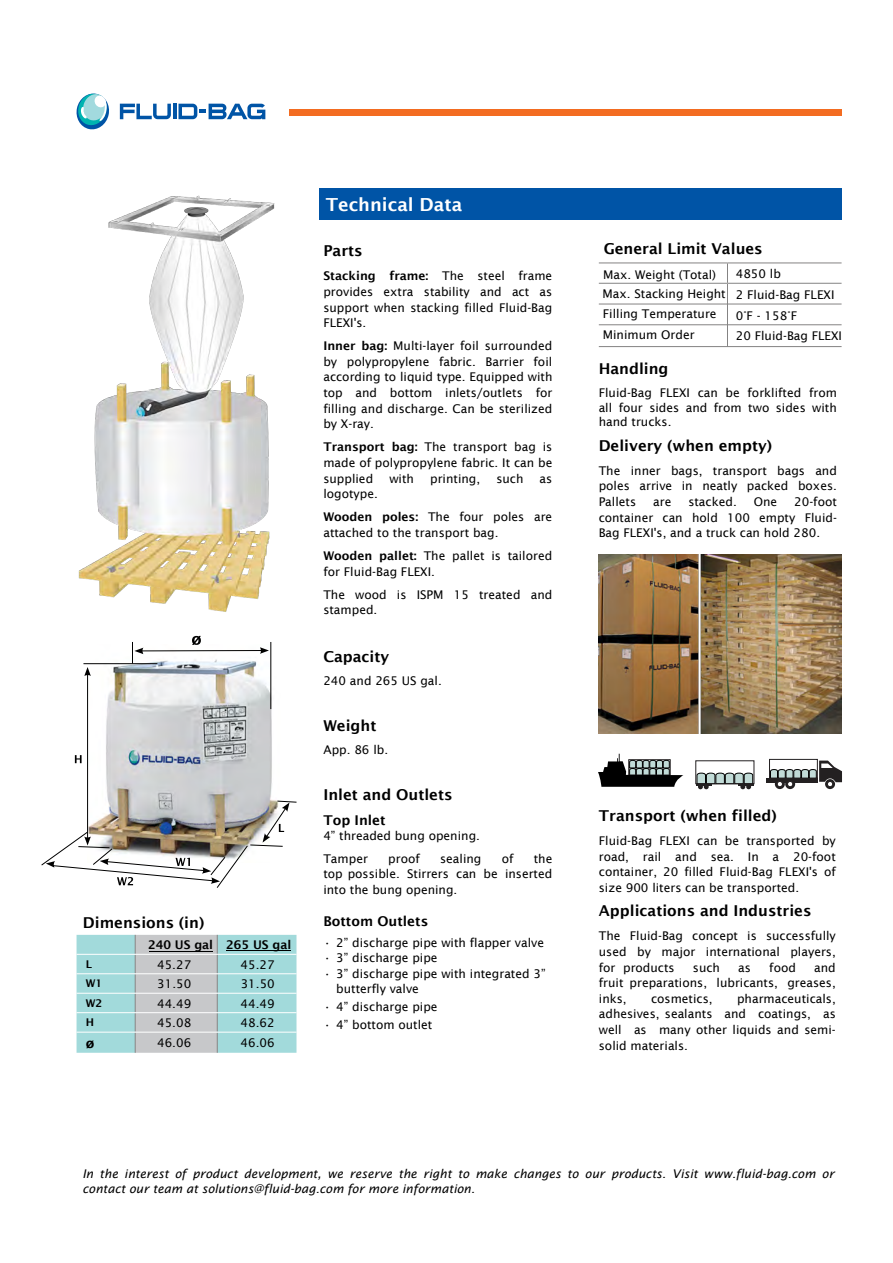
<style>
.page{position:relative;width:893px;height:1263px;background:#fff}
.page>*{position:absolute;margin:0;border:0;box-sizing:border-box;transform-origin:0 0}
.t1{font:600 18px "Lucida Sans";color:#fff}
.t2{font:600 15px "Lucida Sans";color:#000}
.t3{font:600 13.5px "Lucida Sans";color:#000}
.t4{font:12px/15.6px "Lucida Sans";color:#000;text-align:justify}
.t5{font:italic 12px/14.4px "Lucida Sans";color:#000}
.t6{font:600 12px "Lucida Sans";color:#000}
.t7{font:600 10.65px "Lucida Sans";color:#000}
.s1{font-weight:600}
</style>
<div class="page">
<svg style="left:76px;top:93px;width:33px;height:37px"></svg>
<svg style="left:120px;top:104px;width:51px;height:15px"></svg>
<hr style="left:173px;top:104px;width:3px;height:15px;background:#0054a6">
<svg style="left:178px;top:104px;width:87px;height:15px"></svg>
<div style="left:289px;top:110px;width:553px;height:6px;background:#f36c21"></div>
<img style="left:87px;top:645px;width:185px;height:155px">
<div style="left:320px;top:188px;width:522px;height:31px;background:#0054a6"></div>
<svg style="left:77px;top:935px;width:219px;height:118px;background:#b0d3d4"></svg>
<hr style="left:77px;top:973px;width:58px;height:1px;background:#fff">
<hr style="left:135px;top:973px;width:82px;height:1px;background:#fff">
<hr style="left:217px;top:973px;width:79px;height:1px;background:#fff">
<hr style="left:77px;top:993px;width:58px;height:1px;background:#fff">
<hr style="left:135px;top:993px;width:82px;height:1px;background:#fff">
<hr style="left:217px;top:993px;width:79px;height:1px;background:#fff">
<hr style="left:77px;top:1012px;width:58px;height:1px;background:#fff">
<hr style="left:135px;top:1012px;width:82px;height:1px;background:#fff">
<hr style="left:217px;top:1012px;width:79px;height:1px;background:#fff">
<hr style="left:77px;top:1032px;width:58px;height:1px;background:#fff">
<hr style="left:135px;top:1032px;width:82px;height:1px;background:#fff">
<hr style="left:217px;top:1032px;width:79px;height:1px;background:#fff">
<hr style="left:77px;top:954px;width:58px;height:1px;background:#fff">
<hr style="left:135px;top:954px;width:82px;height:1px;background:#fff">
<hr style="left:217px;top:954px;width:79px;height:1px;background:#fff">
<hr style="left:149px;top:951px;width:64px;height:1px;background:#000">
<hr style="left:227px;top:950px;width:64px;height:1px;background:#000">
<hr style="left:599px;top:262px;width:128px;height:1px;background:#848383">
<hr style="left:727px;top:262px;width:115px;height:1px;background:#848383">
<svg style="left:727px;top:263px;width:1px;height:20px"></svg>
<hr style="left:599px;top:283px;width:128px;height:1px;background:#848383">
<hr style="left:727px;top:283px;width:115px;height:1px;background:#848383">
<hr style="left:727px;top:284px;width:1px;height:35px;background:#848383">
<hr style="left:599px;top:304px;width:128px;height:1px;background:#848383">
<hr style="left:727px;top:304px;width:115px;height:1px;background:#848383">
<hr style="left:727px;top:312px;width:1px;height:35px;background:#848383">
<hr style="left:599px;top:324px;width:128px;height:1px;background:#848383">
<hr style="left:727px;top:324px;width:115px;height:1px;background:#848383">
<svg style="left:192px;top:636px;width:9px;height:9px"></svg>
<hr style="left:271px;top:642px;width:1px;height:67px;background:#000">
<hr style="left:87px;top:674px;width:1px;height:165px;background:#000">
<svg style="left:84px;top:667px;width:7px;height:9px"></svg>
<hr style="left:141px;top:650px;width:121px;height:1px;background:#000">
<svg style="left:132px;top:642px;width:11px;height:21px"></svg>
<svg style="left:260px;top:647px;width:9px;height:7px"></svg>
<svg style="left:75px;top:755px;width:7px;height:8px"></svg>
<hr style="left:83px;top:663px;width:74px;height:1px;background:#000">
<img style="left:41px;top:800px;width:256px;height:88px">
<svg style="left:696px;top:773px;width:58px;height:16px"></svg>
<div style="left:769px;top:759px;width:49px;height:19px;border:1px solid #232021"></div>
<div style="left:766px;top:778px;width:51px;height:5px;background:#232021"></div>
<svg style="left:775px;top:779px;width:10px;height:10px"></svg>
<svg style="left:785px;top:779px;width:10px;height:10px"></svg>
<svg style="left:825px;top:779px;width:10px;height:10px"></svg>
<svg style="left:770px;top:760px;width:72px;height:27px"></svg>
<svg style="left:598px;top:754px;width:85px;height:33px"></svg>
<img style="left:78px;top:195px;width:197px;height:417px">
<img style="left:599px;top:555px;width:243px;height:179px">
<hr style="left:599px;top:346px;width:128px;height:1px;background:#848383">
<hr style="left:727px;top:346px;width:115px;height:1px;background:#848383">
<p class="t2" style="left:83px;top:914px;width:123px">Dimensions (in)</p>
<p class="t6" style="left:148px;top:938px;width:145px">240 US gal 265 US gal</p>
<p class="t7" style="left:86px;top:958px;width:8px">L</p>
<p class="t4" style="left:157px;top:956px;width:36px">45.27</p>
<p class="t4" style="left:241px;top:956px;width:36px">45.27</p>
<p class="t7" style="left:86px;top:977px;width:18px">W1</p>
<p class="t4" style="left:157px;top:976px;width:36px">31.50</p>
<p class="t4" style="left:241px;top:976px;width:36px">31.50</p>
<p class="t7" style="left:86px;top:997px;width:18px">W2</p>
<p class="t4" style="left:157px;top:995px;width:36px">44.49</p>
<p class="t4" style="left:241px;top:995px;width:36px">44.49</p>
<p class="t7" style="left:86px;top:1016px;width:10px">H</p>
<p class="t4" style="left:157px;top:1015px;width:36px">45.08</p>
<p class="t4" style="left:241px;top:1015px;width:36px">48.62</p>
<p class="t3" style="left:86px;top:1035px;width:10px">ø</p>
<p class="t4" style="left:157px;top:1034px;width:36px">46.06</p>
<p class="t4" style="left:241px;top:1034px;width:36px">46.06</p>
<h1 class="t1" style="left:326px;top:194px;width:138px">Technical Data</h1>
<p class="t2" style="left:323px;top:242px;width:41px">Parts</p>
<p class="t4" style="left:323px;top:268px;width:230px"><span class="s1">Stacking frame:</span> The steel frame provides extra stability and act as support when stacking filled Fluid-Bag FLEXI's.</p>
<p class="t4" style="left:323px;top:338px;width:231px"><span class="s1">Inner bag:</span> Multi-layer foil surrounded by polypropylene fabric. Barrier foil according to liquid type. Equipped with top and bottom inlets/outlets for filling and discharge. Can be sterilized by X-ray.</p>
<p class="t4" style="left:323px;top:439px;width:231px"><span class="s1">Transport bag:</span> The transport bag is made of polypropylene fabric. It can be supplied</p>
<p class="t4" style="left:389px;top:470px;width:26px">with</p>
<p class="t4" style="left:430px;top:470px;width:52px">printing,</p>
<p class="t4" style="left:496px;top:470px;width:29px">such</p>
<p class="t4" style="left:540px;top:470px;width:14px">as</p>
<p class="t4" style="left:323px;top:482px;width:230px;line-height:23.1px">logotype.<br><span class="s1">Wooden poles:</span> The four poles are</p>
<p class="t4" style="left:323px;top:521px;width:230px;line-height:23.1px">attached to the transport bag.<br><span class="s1">Wooden pallet:</span> The pallet is tailored</p>
<p class="t4" style="left:323px;top:560px;width:230px;line-height:23.1px">for Fluid-Bag FLEXI.<br>The wood is ISPM 15 treated and</p>
<p class="t4" style="left:323px;top:602px;width:56px">stamped.</p>
<p class="t2" style="left:323px;top:648px;width:67px">Capacity</p>
<p class="t4" style="left:323px;top:673px;width:120px">240 and 265 US gal.</p>
<p class="t2" style="left:323px;top:717px;width:55px">Weight</p>
<p class="t4" style="left:323px;top:742px;width:66px">App. 86 lb.</p>
<p class="t2" style="left:323px;top:786px;width:131px">Inlet and Outlets</p>
<p class="t3" style="left:323px;top:812px;width:64px">Top Inlet</p>
<p class="t4" style="left:323px;top:824px;width:158px;line-height:23.1px">4” threaded bung opening.<br>Tamper</p>
<p class="t4" style="left:388px;top:850px;width:33px">proof</p>
<p class="t4" style="left:440px;top:850px;width:43px">sealing</p>
<p class="t4" style="left:502px;top:850px;width:13px">of</p>
<p class="t4" style="left:323px;top:850px;width:230px;text-indent:210px">the top possible. Stirrers can be inserted into the bung opening.</p>
<p class="t3" style="left:323px;top:913px;width:106px">Bottom Outlets</p>
<p class="t4" style="left:323px;top:934px;width:222px">• 2” discharge pipe with flapper valve</p>
<p class="t4" style="left:323px;top:950px;width:116px">• 3” discharge pipe</p>
<p class="t4" style="left:336px;top:966px;width:211px;text-indent:-13px">• 3” discharge pipe with integrated 3” butterfly valve</p>
<p class="t4" style="left:323px;top:999px;width:116px">• 4” discharge pipe</p>
<p class="t4" style="left:323px;top:1017px;width:110px">• 4” bottom outlet</p>
<p class="t2" style="left:604px;top:240px;width:161px">General Limit Values</p>
<p class="t4" style="left:603px;top:267px;width:114px">Max. Weight (Total)</p>
<p class="t4" style="left:602px;top:264px;width:234px;line-height:20px;text-align:left;text-indent:133px">4850 lb<br>Max. Stacking Height 2 Fluid-Bag FLEXI<br>Filling Temperature</p>
<p class="t4" style="left:736px;top:308px;width:63px">0°F - 158°F</p>
<p class="t4" style="left:603px;top:327px;width:93px">Minimum Order</p>
<p class="t4" style="left:736px;top:327px;width:108px">20 Fluid-Bag FLEXI</p>
<p class="t2" style="left:599px;top:360px;width:71px">Handling</p>
<p class="t4" style="left:599px;top:386px;width:240px;line-height:14.4px">Fluid-Bag FLEXI can be forklifted from all four sides and from two sides with hand trucks.</p>
<p class="t2" style="left:599px;top:437px;width:175px">Delivery (when empty)</p>
<p class="t4" style="left:599px;top:463px;width:240px">The inner bags, transport bags and poles arrive in neatly packed boxes.<br>Pallets</p>
<p class="t4" style="left:599px;top:494px;width:240px;text-indent:196px">20-foot container can hold 100 empty Fluid-Bag FLEXI's, and a truck can hold 280.</p>
<p class="t4" style="left:653px;top:494px;width:20px">are</p>
<p class="t4" style="left:688px;top:494px;width:50px">stacked.</p>
<p class="t4" style="left:754px;top:494px;width:25px">One</p>
<p class="t2" style="left:599px;top:807px;width:179px">Transport (when filled)</p>
<p class="t4" style="left:599px;top:833px;width:238px">Fluid-Bag FLEXI can be transported by road, rail and sea. In a 20-foot container, 20 filled Fluid-Bag FLEXI's of size 900 liters can be transported.</p>
<p class="t2" style="left:599px;top:902px;width:214px">Applications and Industries</p>
<p class="t4" style="left:599px;top:928px;width:238px">The Fluid-Bag concept is successfully used by major international players, for products</p>
<p class="t4" style="left:693px;top:959px;width:29px">such</p>
<p class="t4" style="left:738px;top:959px;width:14px">as</p>
<p class="t4" style="left:769px;top:959px;width:28px">food</p>
<p class="t4" style="left:599px;top:959px;width:238px;text-indent:215px">and fruit preparations, lubricants, greases, inks,</p>
<p class="t4" style="left:599px;top:990px;width:238px;text-indent:138px">pharmaceuticals, adhesives, sealants and coatings, as well as many other liquids and semi&shy;solid materials.</p>
<p class="t4" style="left:651px;top:990px;width:63px">cosmetics,</p>
<p class="t5" style="left:83px;top:1167px;width:753px">In the interest of product development, we reserve the right to make changes to our products. Visit www.fluid-bag.com or contact our team at solutions@fluid-bag.com for more information.</p>
</div>
